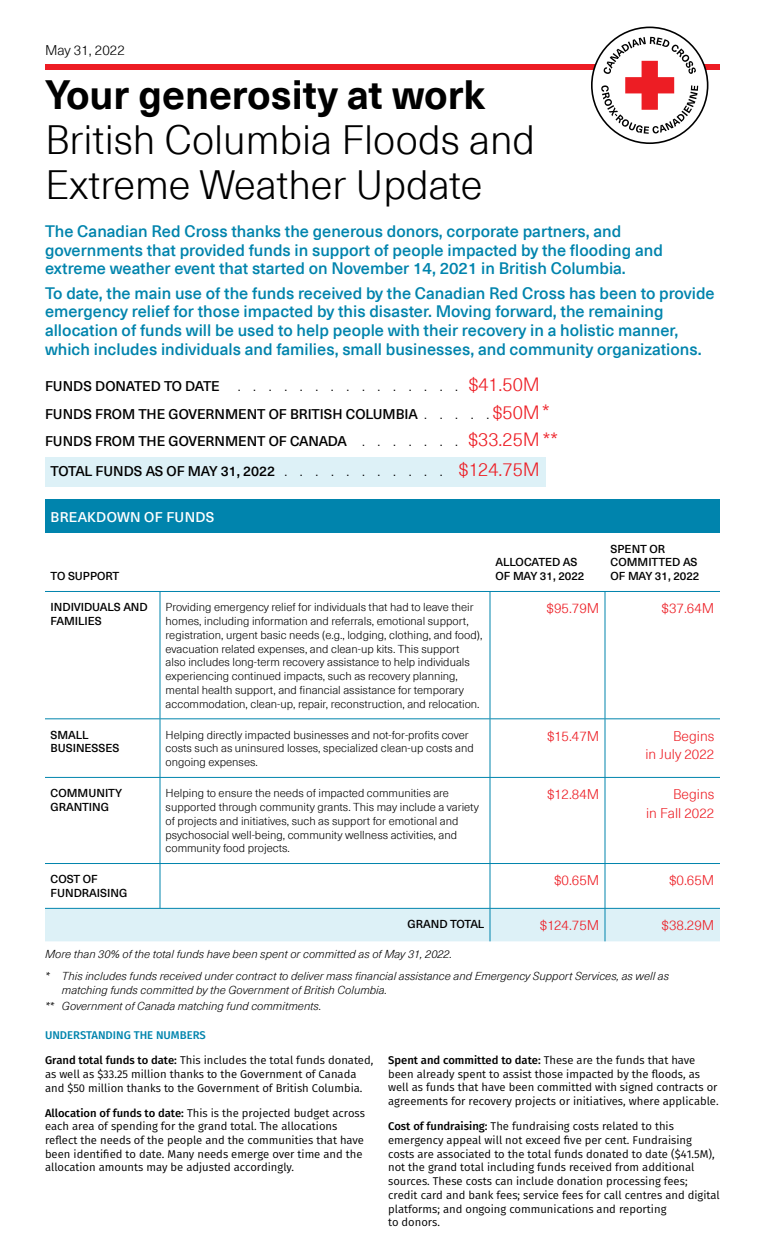
<style>
.page{position:relative;width:765px;height:1260px;background:#fff}
.page>*{position:absolute;margin:0;border:0;box-sizing:border-box;transform-origin:0 0}
.t1{font:300 40px/45px "Neue Haas Unica Pro";color:#000}
.t2{font:700 40px "Neue Haas Unica Pro";color:#000}
.t3{font:300 18.75px "Neue Haas Unica Pro";color:#ed1d24}
.t4{font:500 16.25px/18.8px "Neue Haas Unica Pro";color:#0084ad}
.t5{font:500 13.75px/27.5px "Neue Haas Unica Pro";color:#000}
.t6{font:300 13.75px/18.8px "Neue Haas Unica Pro";color:#ed1d24;text-align:right}
.t7{font:500 13.75px "Neue Haas Unica Pro";letter-spacing:.02em;color:#fff}
.t8{font:300 13.75px "Neue Haas Unica Pro";color:#000}
.t9{font:11.25px/13.8px "Fira Sans";color:#000}
.t10{font:300 11.25px/13.8px "Neue Haas Unica Pro";color:#000}
.t11{font:italic 300 11.25px/21.9px "Neue Haas Unica Pro";color:#000}
.t12{font:500 11.25px/13.8px "Neue Haas Unica Pro";color:#000}
.t13{font:500 11.25px "Fira Sans";color:#0084ad}
.t14{font:500 11.25px "Neue Haas Unica Pro";letter-spacing:-.02em;color:#000}
.s1{font-weight:300}
.s2{font-weight:300;font-size:18.75px;color:#ed1d24}
.s3{font-weight:500}
</style>
<div class="page">
<div style="left:45px;top:64px;width:675px;height:5px;background:#ed1d24"></div>
<svg style="left:591px;top:27px;width:117px;height:117px"></svg>
<div style="left:45px;top:457px;width:501px;height:30px;background:#ddf1f7"></div>
<div style="left:45px;top:500px;width:675px;height:33px;background:#0084ad"></div>
<div style="left:45px;top:909px;width:675px;height:32px;background:#ddf1f7"></div>
<hr style="left:160px;top:592px;width:1px;height:127px;background:#0084ad">
<hr style="left:490px;top:592px;width:1px;height:127px;background:#0084ad">
<hr style="left:605px;top:592px;width:1px;height:127px;background:#0084ad">
<hr style="left:45px;top:719px;width:115px;height:1px;background:#0084ad">
<hr style="left:160px;top:719px;width:330px;height:1px;background:#0084ad">
<hr style="left:160px;top:719px;width:1px;height:58px;background:#0084ad">
<hr style="left:490px;top:719px;width:115px;height:1px;background:#0084ad">
<hr style="left:490px;top:719px;width:1px;height:58px;background:#0084ad">
<hr style="left:605px;top:719px;width:115px;height:1px;background:#0084ad">
<hr style="left:605px;top:719px;width:1px;height:58px;background:#0084ad">
<hr style="left:45px;top:777px;width:115px;height:1px;background:#0084ad">
<hr style="left:160px;top:777px;width:330px;height:1px;background:#0084ad">
<hr style="left:160px;top:778px;width:1px;height:85px;background:#0084ad">
<hr style="left:490px;top:777px;width:115px;height:1px;background:#0084ad">
<hr style="left:490px;top:778px;width:1px;height:85px;background:#0084ad">
<hr style="left:605px;top:777px;width:115px;height:1px;background:#0084ad">
<hr style="left:605px;top:778px;width:1px;height:85px;background:#0084ad">
<hr style="left:45px;top:863px;width:115px;height:1px;background:#0084ad">
<hr style="left:160px;top:863px;width:330px;height:1px;background:#0084ad">
<hr style="left:160px;top:864px;width:1px;height:44px;background:#0084ad">
<hr style="left:490px;top:863px;width:115px;height:1px;background:#0084ad">
<hr style="left:490px;top:864px;width:1px;height:44px;background:#0084ad">
<hr style="left:605px;top:863px;width:115px;height:1px;background:#0084ad">
<hr style="left:605px;top:864px;width:1px;height:44px;background:#0084ad">
<hr style="left:45px;top:908px;width:115px;height:1px;background:#0084ad">
<hr style="left:160px;top:908px;width:330px;height:1px;background:#0084ad">
<hr style="left:490px;top:908px;width:115px;height:1px;background:#0084ad">
<hr style="left:490px;top:909px;width:1px;height:32px;background:#0084ad">
<hr style="left:605px;top:908px;width:115px;height:1px;background:#0084ad">
<hr style="left:605px;top:909px;width:1px;height:32px;background:#0084ad">
<hr style="left:45px;top:591px;width:115px;height:1px;background:#0084ad">
<hr style="left:160px;top:591px;width:330px;height:1px;background:#0084ad">
<hr style="left:490px;top:591px;width:115px;height:1px;background:#0084ad">
<hr style="left:605px;top:591px;width:115px;height:1px;background:#0084ad">
<p class="t8" style="left:45px;top:42px;width:81px">May 31, 2022</p>
<h1 class="t2" style="left:45px;top:71px;width:442px">Your generosity at work</h1>
<h1 class="t1" style="left:45px;top:118px;width:492px">British Columbia Floods and<br>Extreme Weather Update</h1>
<h3 class="t4" style="left:45px;top:222px;width:619px">The Canadian Red Cross thanks the generous donors, corporate partners, and governments that provided funds in support of people impacted by the flooding and extreme weather event that started on November 14, 2021 in British Columbia.</h3>
<p class="t4" style="left:45px;top:284px;width:671px">To date, the main use of the funds received by the Canadian Red Cross has been to provide emergency relief for those impacted by this disaster. Moving forward, the remaining allocation of funds will be used to help people with their recovery in a holistic manner, which includes individuals and families, small businesses, and community organizations.</p>
<p class="t5" style="left:45px;top:373px;width:176px">FUNDS DONATED TO DATE</p>
<h2 class="t3" style="left:468px;top:374px;width:73px">$41.50M</h2>
<p class="t5" style="left:45px;top:400px;width:497px">FUNDS FROM THE GOVERNMENT OF BRITISH COLUMBIA <span class="s1">. . . . .</span> <span class="s2">$50M<br></span>FUNDS FROM THE GOVERNMENT OF CANADA</p>
<h2 class="t3" style="left:542px;top:400px;width:9px">*</h2>
<h2 class="t3" style="left:468px;top:429px;width:91px">$33.25M **</h2>
<p class="t5" style="left:51px;top:458px;width:226px">TOTAL FUNDS AS OF MAY 31, 2022</p>
<h2 class="t3" style="left:459px;top:459px;width:83px">$124.75M</h2>
<p class="t7" style="left:51px;top:508px;width:165px">BREAKDOWN OF FUNDS</p>
<p class="t12" style="left:51px;top:570px;width:70px">TO SUPPORT</p>
<p class="t12" style="left:496px;top:556px;width:90px">ALLOCATED AS<br>OF MAY 31, 2022</p>
<p class="t12" style="left:611px;top:542px;width:90px">SPENT OR<br>COMMITTED AS<br>OF MAY 31, 2022</p>
<p class="t12" style="left:51px;top:601px;width:99px">INDIVIDUALS AND<br>FAMILIES</p>
<p class="t10" style="left:166px;top:601px;width:318px">Providing emergency relief for individuals that had to leave their homes, including information and referrals, emotional support, registration, urgent basic needs (e.g., lodging, clothing, and food), evacuation related expenses, and clean-up kits. This support also includes long-term recovery assistance to help individuals experiencing continued impacts, such as recovery planning, mental health support, and financial assistance for temporary accommodation, clean-up, repair, reconstruction, and relocation.</p>
<p class="t6" style="left:547px;top:599px;width:54px">$95.79M</p>
<p class="t6" style="left:662px;top:599px;width:54px">$37.64M</p>
<p class="t12" style="left:51px;top:728px;width:70px">SMALL<br>BUSINESSES</p>
<p class="t10" style="left:166px;top:728px;width:310px">Helping directly impacted businesses and not-for-profits cover costs such as uninsured losses, specialized clean-up costs and ongoing expenses.</p>
<p class="t6" style="left:547px;top:727px;width:54px">$15.47M</p>
<p class="t6" style="left:645px;top:727px;width:70px">Begins<br>in July 2022</p>
<p class="t12" style="left:51px;top:787px;width:73px">COMMUNITY<br>GRANTING</p>
<p class="t10" style="left:166px;top:787px;width:315px">Helping to ensure the needs of impacted communities are supported through community grants. This may include a variety of projects and initiatives, such as support for emotional and psychosocial well-being, community wellness activities, and community food projects.</p>
<p class="t6" style="left:547px;top:785px;width:54px">$12.84M</p>
<p class="t6" style="left:646px;top:785px;width:70px">Begins<br>in Fall 2022</p>
<p class="t12" style="left:51px;top:873px;width:78px">COST OF<br>FUNDRAISING</p>
<p class="t6" style="left:554px;top:871px;width:47px">$0.65M</p>
<p class="t6" style="left:669px;top:871px;width:47px">$0.65M</p>
<p class="t14" style="left:408px;top:917px;width:78px">GRAND TOTAL</p>
<p class="t6" style="left:540px;top:916px;width:61px">$124.75M</p>
<p class="t6" style="left:662px;top:916px;width:54px">$38.29M</p>
<p class="t11" style="left:45px;top:944px;width:626px">More than 30% of the total funds have been spent or committed as of May 31, 2022.<br>* This includes funds received under contract to deliver mass financial assistance and Emergency Support Services, as well as</p>
<p class="t11" style="left:45px;top:982px;width:344px;line-height:16.2px;text-indent:17px">matching funds committed by the Government of British Columbia. ** Government of Canada matching fund commitments.</p>
<p class="t13" style="left:45px;top:1026px;width:162px">UNDERSTANDING THE NUMBERS</p>
<p class="t9" style="left:45px;top:1053px;width:330px"><span class="s3">Grand total funds to date:</span> This includes the total funds donated, as well as $33.25 million thanks to the Government of Canada and $50 million thanks to the Government of British Columbia.</p>
<p class="t9" style="left:45px;top:1105px;width:322px"><span class="s3">Allocation of funds to date:</span> This is the projected budget across each area of spending for the grand total. The allocations reflect the needs of the people and the communities that have been identified to date. Many needs emerge over time and the allocation amounts may be adjusted accordingly.</p>
<p class="t9" style="left:388px;top:1053px;width:332px"><span class="s3">Spent and committed to date:</span> These are the funds that have been already spent to assist those impacted by the floods, as well as funds that have been committed with signed contracts or agreements for recovery projects or initiatives, where applicable.</p>
<p class="t9" style="left:388px;top:1119px;width:333px"><span class="s3">Cost of fundraising:</span> The fundraising costs related to this emergency appeal will not exceed five per cent. Fundraising costs are associated to the total funds donated to date ($41.5M), not the grand total including funds received from additional sources. These costs can include donation processing fees; credit card and bank fees; service fees for call centres and digital platforms; and ongoing communications and reporting<br>to donors.</p>
</div>
